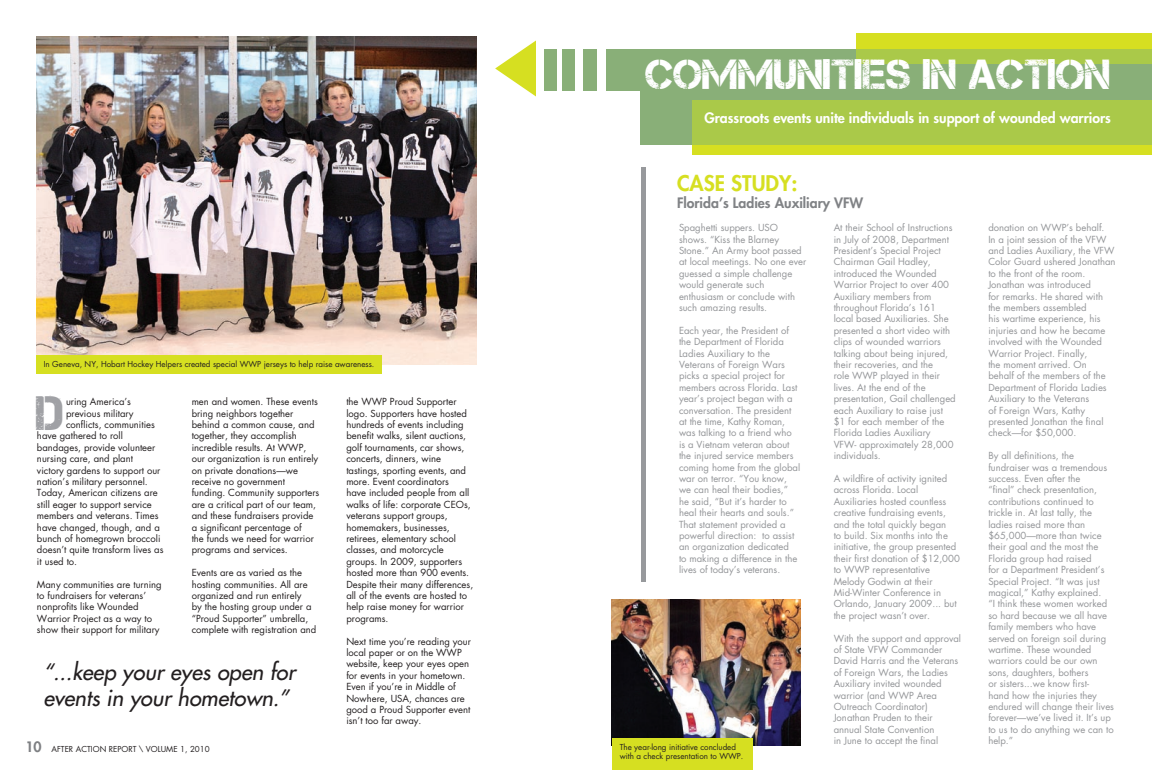
<style>
.page{position:relative;width:1152px;height:783px;background:#fff}
.page>*{position:absolute;margin:0;border:0;box-sizing:border-box;transform-origin:0 0}
.t1{font:48px "Captureit";color:#a0a1a5}
.t2{font:42px "Captureit";color:#fff}
.t3{font:italic 22px/26.4px "Futura";color:#231f20}
.t4{font:800 21px "Futura";color:#d6df21}
.t5{font:800 14px "Futura";color:#fff}
.t6{font:800 14px "Futura";color:#808285}
.t7{font:9.5px/11.4px "Futura";color:#939598}
.t8{font:9.5px/11.4px "Futura";color:#231f20}
.t9{font:8px/9.6px "Futura";color:#231f20}
.s1{font-weight:800;font-size:14px;color:#7e8083}
</style>
<div class="page">
<div style="left:544px;top:49px;width:608px;height:96px;background:#89af78"></div>
<svg style="left:692px;top:100px;width:460px;height:55px;background:#b2cd41"></svg>
<svg style="left:856px;top:33px;width:296px;height:31px;background:#c0d434"></svg>
<div style="left:512px;top:92px;width:128px;height:156px;background:#fff"></div>
<svg style="left:495px;top:40px;width:41px;height:56px"></svg>
<div style="left:576px;top:37px;width:7px;height:64px;background:#fff"></div>
<div style="left:597px;top:37px;width:9px;height:64px;background:#fff"></div>
<div style="left:557px;top:37px;width:5px;height:64px;background:#fff"></div>
<img style="left:36px;top:36px;width:441px;height:328px">
<img style="left:612px;top:600px;width:188px;height:146px">
<div style="left:641px;top:167px;width:5px;height:414px;background:#97999c"></div>
<div style="left:36px;top:355px;width:345px;height:19px;background:#d6df21"></div>
<div style="left:612px;top:738px;width:141px;height:31px;background:#d6df21"></div>
<p class="t9" style="left:44px;top:359px;width:332px">In Geneva, NY, Hobart Hockey Helpers created special WWP jerseys to help raise awareness.</p>
<h1 class="t1" style="left:36px;top:387px;width:29px">D</h1>
<p class="t8" style="left:66px;top:396px;width:67px">uring America’s</p>
<p class="t8" style="left:66px;top:407px;width:69px">previous military</p>
<p class="t8" style="left:66px;top:419px;width:90px">conflicts, communities</p>
<p class="t8" style="left:37px;top:430px;width:87px">have gathered to roll</p>
<p class="t8" style="left:37px;top:441px;width:120px">bandages, provide volunteer</p>
<p class="t8" style="left:37px;top:453px;width:98px">nursing care, and plant</p>
<p class="t8" style="left:37px;top:464px;width:125px">victory gardens to support our</p>
<p class="t8" style="left:37px;top:476px;width:112px">nation’s military personnel.</p>
<p class="t8" style="left:37px;top:487px;width:122px">Today, American citizens are</p>
<p class="t8" style="left:37px;top:498px;width:116px">still eager to support service</p>
<p class="t8" style="left:37px;top:510px;width:123px">members and veterans. Times</p>
<p class="t8" style="left:37px;top:521px;width:124px">have changed, though, and a</p>
<p class="t8" style="left:37px;top:533px;width:125px">bunch of homegrown broccoli</p>
<p class="t8" style="left:37px;top:544px;width:128px">doesn’t quite transform lives as</p>
<p class="t8" style="left:37px;top:555px;width:42px">it used to.</p>
<p class="t8" style="left:37px;top:578px;width:126px">Many communities are turning to fundraisers for veterans’ nonprofits like Wounded<br>Warrior Project as a way to show their support for military</p>
<p class="t8" style="left:192px;top:396px;width:129px">men and women. These events bring neighbors together behind a common cause, and together, they accomplish incredible results. At WWP, our organization is run entirely on private donations—we receive no government funding. Community supporters are a critical part of our team, and these fundraisers provide a significant percentage of<br>the funds we need for warrior programs and services.</p>
<p class="t8" style="left:192px;top:567px;width:126px">Events are as varied as the hosting communities. All are organized and run entirely<br>by the hosting group under a “Proud Supporter” umbrella, complete with registration and</p>
<h3 class="t3" style="left:43px;top:658px;width:254px">“...keep your eyes open for events in your hometown.”</h3>
<p class="t9" style="left:25px;top:744px;width:186px"><span class="s1">10</span> AFTER ACTION REPORT \ VOLUME 1, 2010</p>
<p class="t8" style="left:346px;top:396px;width:128px">the WWP Proud Supporter logo. Supporters have hosted hundreds of events including benefit walks, silent auctions, golf tournaments, car shows, concerts, dinners, wine tastings, sporting events, and more. Event coordinators<br>have included people from all walks of life: corporate CEOs, veterans support groups, homemakers, businesses, retirees, elementary school classes, and motorcycle groups. In 2009, supporters hosted more than 900 events.<br>Despite their many differences, all of the events are hosted to help raise money for warrior programs.</p>
<p class="t8" style="left:346px;top:635px;width:126px">Next time you’re reading your local paper or on the WWP website, keep your eyes open for events in your hometown.<br>Even if you’re in Middle of<br>Nowhere, USA, chances are good a Proud Supporter event isn’t too far away.</p>
<h2 class="t2" style="left:645px;top:50px;width:467px">COMMUNITIES IN ACTION</h2>
<h3 class="t5" style="left:704px;top:109px;width:408px">Grassroots events unite individuals in support of wounded warriors</h3>
<h3 class="t4" style="left:677px;top:170px;width:122px">CASE STUDY:</h3>
<h3 class="t6" style="left:677px;top:194px;width:188px">Florida’s Ladies Auxiliary VFW</h3>
<p class="t7" style="left:679px;top:222px;width:129px">Spaghetti suppers. USO shows. “Kiss the Blarney<br>Stone.” An Army boot passed at local meetings. No one ever guessed a simple challenge would generate such enthusiasm or conclude with such amazing results.</p>
<p class="t7" style="left:679px;top:324px;width:123px">Each year, the President of the Department of Florida<br>Ladies Auxiliary to the<br>Veterans of Foreign Wars picks a special project for members across Florida. Last year’s project began with a conversation. The president at the time, Kathy Roman, was talking to a friend who is a Vietnam veteran about the injured service members coming home from the global war on terror. “You know, we can heal their bodies,” he said, “But it’s harder to heal their hearts and souls.”<br>That statement provided a powerful direction: to assist an organization dedicated<br>to making a difference in the lives of today’s veterans.</p>
<p class="t9" style="left:620px;top:742px;width:125px">The year-long initiative concluded with a check presentation to WWP.</p>
<p class="t7" style="left:834px;top:222px;width:124px">At their School of Instructions in July of 2008, Department<br>President’s Special Project<br>Chairman Gail Hadley, introduced the Wounded<br>Warrior Project to over 400<br>Auxiliary members from throughout Florida’s 161 local based Auxiliaries. She presented a short video with clips of wounded warriors talking about being injured, their recoveries, and the<br>role WWP played in their lives. At the end of the presentation, Gail challenged each Auxiliary to raise just $1 for each member of the<br>Florida Ladies Auxiliary<br>VFW- approximately 28,000 individuals.</p>
<p class="t7" style="left:834px;top:473px;width:128px">A wildfire of activity ignited across Florida. Local<br>Auxiliaries hosted countless creative fundraising events, and the total quickly began<br>to build. Six months into the initiative, the group presented their first donation of $12,000 to WWP representative<br>Melody Godwin at their<br>Mid-Winter Conference in<br>Orlando, January 2009... but the project wasn’t over.</p>
<p class="t7" style="left:834px;top:632px;width:129px">With the support and approval of State VFW Commander<br>David Harris and the Veterans of Foreign Wars, the Ladies<br>Auxiliary invited wounded warrior (and WWP Area<br>Outreach Coordinator)<br>Jonathan Pruden to their annual State Convention<br>in June to accept the final</p>
<p class="t7" style="left:988px;top:222px;width:129px">donation on WWP’s behalf.<br>In a joint session of the VFW and Ladies Auxiliary, the VFW<br>Color Guard ushered Jonathan to the front of the room.<br>Jonathan was introduced<br>for remarks. He shared with the members assembled<br>his wartime experience, his injuries and how he became involved with the Wounded<br>Warrior Project. Finally,<br>the moment arrived. On<br>behalf of the members of the<br>Department of Florida Ladies<br>Auxiliary to the Veterans<br>of Foreign Wars, Kathy presented Jonathan the final check—for $50,000.</p>
<p class="t7" style="left:988px;top:450px;width:127px">By all definitions, the fundraiser was a tremendous success. Even after the<br>“final” check presentation, contributions continued to trickle in. At last tally, the ladies raised more than $65,000—more than twice their goal and the most the<br>Florida group had raised<br>for a Department President’s<br>Special Project. “It was just magical,” Kathy explained.<br>“I think these women worked so hard because we all have family members who have served on foreign soil during wartime. These wounded warriors could be our own sons, daughters, bothers<br>or sisters...we know first-<br>hand how the injuries they endured will change their lives forever—we’ve lived it. It’s up to us to do anything we can to help.”</p>
</div>
